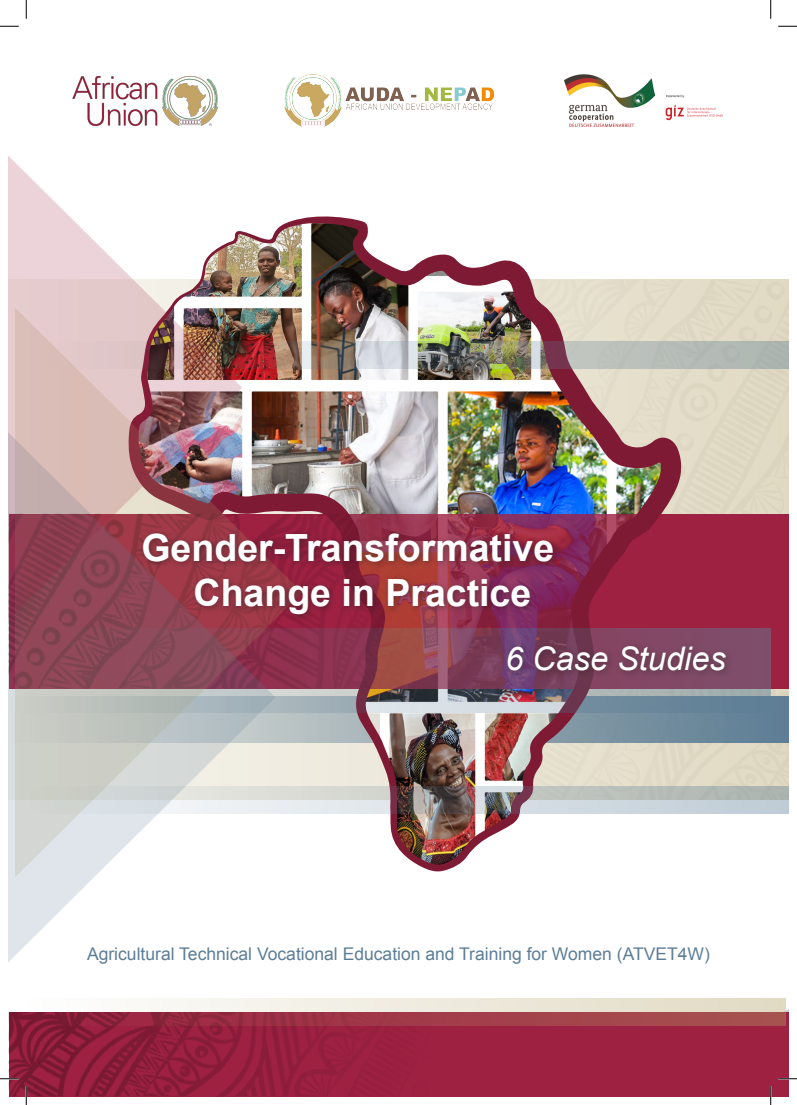
<style>
.page{position:relative;width:797px;height:1105px;background:#fff}
.page>*{position:absolute;margin:0;border:0;box-sizing:border-box;transform-origin:0 0}
.t1{font:700 37.5px "Arial";color:#fff}
.t2{font:italic 32.5px "Arial";color:#fff}
.t3{font:17.5px "Arial";color:#5d7e96}
</style>
<div class="page">
<div style="left:9px;top:279px;width:779px;height:521px;background:#e1dac4"></div>
<svg style="left:665px;top:105px;width:58px;height:15px"></svg>
<svg style="left:666px;top:95px;width:18px;height:3px"></svg>
<img style="left:564px;top:75px;width:90px;height:51px">
<img style="left:72px;top:75px;width:146px;height:28px">
<img style="left:284px;top:75px;width:211px;height:52px">
<div style="left:9px;top:696px;width:779px;height:47px;background:#5d7e96"></div>
<div style="left:9px;top:1012px;width:779px;height:84px;background:#9e2142"></div>
<div style="left:9px;top:514px;width:779px;height:175px;background:#9e2142"></div>
<svg style="left:682px;top:628px;width:88px;height:68px;background:#845e76"></svg>
<img style="left:9px;top:1012px;width:332px;height:84px">
<img style="left:242px;top:216px;width:440px;height:656px">
<svg style="left:302px;top:786px;width:486px;height:28px;background:#b2b3b4"></svg>
<img style="left:302px;top:341px;width:486px;height:28px">
<img style="left:242px;top:307px;width:60px;height:565px">
<svg style="left:9px;top:412px;width:266px;height:549px"></svg>
<img style="left:9px;top:103px;width:233px;height:570px">
<div style="left:138px;top:529px;width:595px;height:150px;background:#231f20;opacity:.5"></div>
<svg style="left:24px;top:998px;width:684px;height:28px"></svg>
<svg style="left:0;top:25px;width:19px;height:2px"></svg>
<svg style="left:778px;top:25px;width:19px;height:2px"></svg>
<svg style="left:0;top:1078px;width:19px;height:1px"></svg>
<svg style="left:25px;top:0;width:2px;height:19px"></svg>
<svg style="left:25px;top:1086px;width:2px;height:19px"></svg>
<svg style="left:770px;top:0;width:1px;height:19px"></svg>
<svg style="left:708px;top:998px;width:89px;height:107px"></svg>
<p class="t1" style="left:141px;top:523px;width:414px">Gender-Transformative</p>
<p class="t1" style="left:193px;top:568px;width:339px">Change in Practice</p>
<p class="t2" style="left:505px;top:637px;width:222px">6 Case Studies</p>
<p class="t3" style="left:87px;top:943px;width:624px">Agricultural Technical Vocational Education and Training for Women (ATVET4W)</p>
</div>
